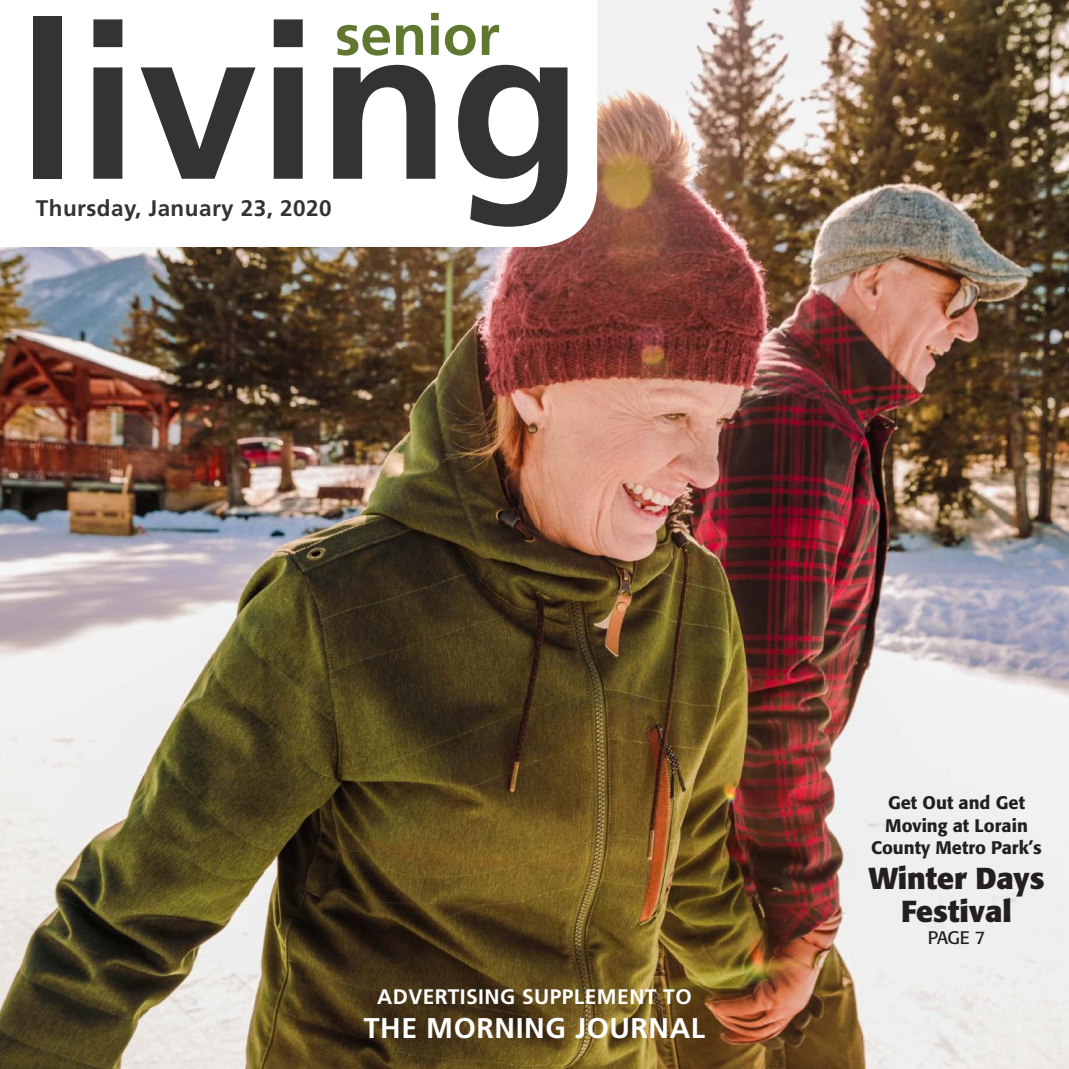
<style>
.page{position:relative;width:1069px;height:1069px;background:#fff}
.page>*{position:absolute;margin:0;border:0;box-sizing:border-box;transform-origin:0 0}
.t1{font:700 216px "Frutiger";color:#333}
.t2{font:700 57px "Frutiger";color:#5f772f}
.t3{font:700 30px/33px "Formata";color:#231f20;text-align:center}
.t4{font:700 28.5px "Frutiger";letter-spacing:.02em;color:#fff}
.t5{font:700 22.5px "Frutiger";letter-spacing:.02em;color:#333}
.t6{font:700 21px "Frutiger";letter-spacing:.02em;color:#fff}
.t7{font:500 18px/22.5px "Formata";color:#231f20;text-align:center}
.t8{font:18px "Formata";color:#231f20}
</style>
<div class="page">
<img style="left:0;top:0;width:1068px;height:1068px">
<svg style="left:0;top:0;width:597px;height:248px"></svg>
<h2 class="t2" style="left:335px;top:15px;width:166px">SENIOR</h2>
<h1 class="t1" style="left:18px;top:28px;width:566px">LIVING</h1>
<p class="t5" style="left:36px;top:200px;width:297px">THURSDAY, JANUARY 23, 2020</p>
<p class="t6" style="left:377px;top:989px;width:316px">ADVERTISING SUPPLEMENT TO</p>
<h3 class="t4" style="left:363px;top:1018px;width:343px">THE MORNING JOURNAL</h3>
<p class="t7" style="left:870px;top:791px;width:172px">Get Out and Get<br>Moving at Lorain<br>County Metro Park’s</p>
<h3 class="t3" style="left:868px;top:861px;width:178px">Winter Days<br>Festival</h3>
<p class="t8" style="left:927px;top:931px;width:59px">page 7</p>
</div>
